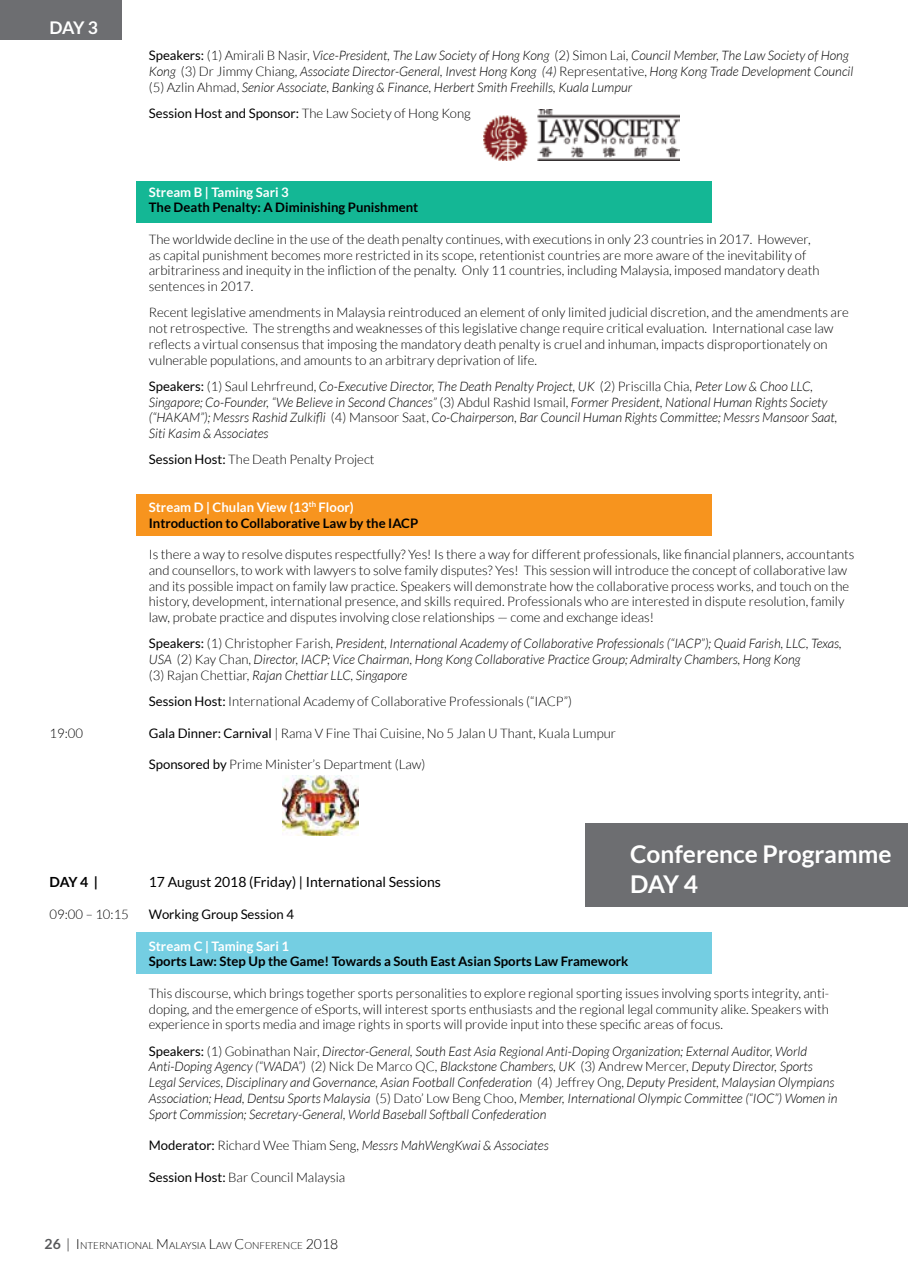
<style>
.page{position:relative;width:908px;height:1285px;background:#fff}
.page>*{position:absolute;margin:0;border:0;box-sizing:border-box;transform-origin:0 0}
.t1{font:700 24.5px/29.4px "Lato";color:#fff}
.t2{font:700 17.5px "Lato";color:#fff}
.t3{font:14px "Lato";color:#000}
.t4{font:700 14px "Lato";color:#000}
.t5{font:300 13.12px/15.8px "Lato";color:#000}
.t6{font:italic 300 13.12px/15.8px "Lato";color:#000}
.t7{font:700 13.12px/15.8px "Lato";color:#000}
.t8{font:700 13.12px "Lato";color:#fff}
.t9{font:13.12px "Lato";color:#000}
.t10{font:300 9.8px "Lato";color:#000}
.s1{font-weight:400;font-style:normal}
.s2{font-style:normal}
.s3{font-weight:400}
.s4{color:#fff}
.s5{font-weight:700;font-size:14px;color:#58595b}
.s6{font-size:14px}
</style>
<div class="page">
<div style="left:136px;top:932px;width:576px;height:42px;background:#74cee2"></div>
<div style="left:136px;top:181px;width:576px;height:42px;background:#14b795"></div>
<div style="left:0;top:0;width:122px;height:40px;background:#6d6e71"></div>
<div style="left:136px;top:494px;width:576px;height:42px;background:#f7941e"></div>
<img style="left:484px;top:110px;width:196px;height:50px">
<div style="left:585px;top:823px;width:323px;height:84px;background:#6d6e71"></div>
<img style="left:283px;top:776px;width:76px;height:59px">
<h2 class="t2" style="left:50px;top:18px;width:50px">DAY 3</h2>
<p class="t6" style="left:149px;top:48px;width:706px"><span class="s1">Speakers:</span> <span class="s2">(1) Amirali B Nasir,</span> Vice-President, The Law Society of Hong Kong <span class="s2">(2) Simon Lai,</span> Council Member, The Law Society of Hong<br>Kong <span class="s2">(3) Dr Jimmy Chiang,</span> Associate Director-General, Invest Hong Kong (4) <span class="s2">Representative,</span> Hong Kong Trade Development Council <span class="s2">(5) Azlin Ahmad,</span> Senior Associate, Banking &amp; Finance, Herbert Smith Freehills, Kuala Lumpur</p>
<p class="t5" style="left:149px;top:105px;width:323px"><span class="s3">Session Host and Sponsor:</span> The Law Society of Hong Kong</p>
<p class="t8" style="left:149px;top:184px;width:141px">Stream B | Taming Sari 3</p>
<p class="t7" style="left:149px;top:200px;width:271px">The Death Penalty: A Diminishing Punishment</p>
<p class="t5" style="left:149px;top:231px;width:672px">The worldwide decline in the use of the death penalty continues, with executions in only 23 countries in 2017. However, as capital punishment becomes more restricted in its scope, retentionist countries are more aware of the inevitability of arbitrariness and inequity in the infliction of the penalty. Only 11 countries, including Malaysia, imposed mandatory death sentences in 2017.</p>
<p class="t5" style="left:149px;top:305px;width:701px">Recent legislative amendments in Malaysia reintroduced an element of only limited judicial discretion, and the amendments are not retrospective. The strengths and weaknesses of this legislative change require critical evaluation. International case law reflects a virtual consensus that imposing the mandatory death penalty is cruel and inhuman, impacts disproportionately on vulnerable populations, and amounts to an arbitrary deprivation of life.</p>
<p class="t6" style="left:149px;top:379px;width:690px"><span class="s1">Speakers:</span> <span class="s2">(1) Saul Lehrfreund,</span> Co-Executive Director, The Death Penalty Project, UK <span class="s2">(2) Priscilla Chia,</span> Peter Low &amp; Choo LLC, Singapore; Co-Founder, “We Believe in Second Chances” <span class="s2">(3) Abdul Rashid Ismail,</span> Former President, National Human Rights Society (“HAKAM”); Messrs Rashid Zulkifli <span class="s2">(4) Mansoor Saat,</span> Co-Chairperson, Bar Council Human Rights Committee; Messrs Mansoor Saat, Siti Kasim &amp; Associates</p>
<p class="t5" style="left:149px;top:452px;width:227px"><span class="s3">Session Host:</span> The Death Penalty Project</p>
<p class="t7" style="left:149px;top:499px;width:271px"><span class="s4">Stream D | Chulan View (13</span><sup>th</sup> <span class="s4">Floor)<br></span>Introduction to Collaborative Law by the IACP</p>
<p class="t5" style="left:149px;top:546px;width:707px">Is there a way to resolve disputes respectfully? Yes! Is there a way for different professionals, like financial planners, accountants and counsellors, to work with lawyers to solve family disputes? Yes! This session will introduce the concept of collaborative law and its possible impact on family law practice. Speakers will demonstrate how the collaborative process works, and touch on the history, development, international presence, and skills required. Professionals who are interested in dispute resolution, family law, probate practice and disputes involving close relationships — come and exchange ideas!</p>
<p class="t6" style="left:149px;top:636px;width:694px"><span class="s1">Speakers:</span> <span class="s2">(1) Christopher Farish,</span> President, International Academy of Collaborative Professionals (“IACP”); Quaid Farish, LLC, Texas,<br>USA <span class="s2">(2) Kay Chan,</span> Director, IACP; Vice Chairman, Hong Kong Collaborative Practice Group; Admiralty Chambers, Hong Kong<br><span class="s2">(3) Rajan Chettiar,</span> Rajan Chettiar LLC, Singapore</p>
<p class="t5" style="left:149px;top:693px;width:425px"><span class="s3">Session Host:</span> International Academy of Collaborative Professionals (“IACP”)</p>
<p class="t5" style="left:50px;top:725px;width:35px">19:00</p>
<p class="t5" style="left:149px;top:725px;width:469px"><span class="s3">Gala Dinner: Carnival</span> | Rama V Fine Thai Cuisine, No 5 Jalan U Thant, Kuala Lumpur</p>
<p class="t5" style="left:149px;top:756px;width:278px"><span class="s3">Sponsored by</span> Prime Minister’s Department (Law)</p>
<h1 class="t1" style="left:630px;top:839px;width:263px">Conference Programme<br>DAY 4</h1>
<p class="t4" style="left:50px;top:873px;width:50px">DAY 4 |</p>
<p class="t3" style="left:149px;top:874px;width:294px">17 August 2018 (Friday) | International Sessions</p>
<p class="t5" style="left:50px;top:906px;width:81px">09:00 – 10:15</p>
<p class="t9" style="left:149px;top:907px;width:147px">Working Group Session 4</p>
<p class="t8" style="left:149px;top:938px;width:142px">Stream C | Taming Sari 1</p>
<p class="t7" style="left:149px;top:953px;width:481px">Sports Law: Step Up the Game! Towards a South East Asian Sports Law Framework</p>
<p class="t5" style="left:149px;top:985px;width:682px;text-align:justify">This discourse, which brings together sports personalities to explore regional sporting issues involving sports integrity, anti&shy;doping, and the emergence of eSports, will interest sports enthusiasts and the regional legal community alike. Speakers with experience in sports media and image rights in sports will provide input into these specific areas of focus.</p>
<p class="t6" style="left:149px;top:1043px;width:690px"><span class="s1">Speakers:</span> <span class="s2">(1) Gobinathan Nair,</span> Director-General, South East Asia Regional Anti-Doping Organization; External Auditor, World Anti-Doping Agency (“WADA”) <span class="s2">(2) Nick De Marco QC,</span> Blackstone Chambers, UK <span class="s2">(3) Andrew Mercer,</span> Deputy Director, Sports Legal Services, Disciplinary and Governance, Asian Football Confederation <span class="s2">(4) Jeffrey Ong,</span> Deputy President, Malaysian Olympians Association; Head, Dentsu Sports Malaysia <span class="s2">(5) Dato’ Low Beng Choo,</span> Member, International Olympic Committee (“IOC”) Women in Sport Commission; Secretary-General, World Baseball Softball Confederation</p>
<p class="t6" style="left:149px;top:1138px;width:401px"><span class="s1">Moderator:</span> <span class="s2">Richard Wee Thiam Seng,</span> Messrs MahWengKwai &amp; Associates</p>
<p class="t5" style="left:149px;top:1169px;width:198px"><span class="s3">Session Host:</span> Bar Council Malaysia</p>
<p class="t10" style="left:45px;top:1240px;width:295px"><span class="s5">26</span> <span class="s6">|</span> <span class="s6">I</span>NTERNATI ONAL <span class="s6">M</span>ALAYSIA <span class="s6">L</span>AW <span class="s6">C</span>ONFERENCE <span class="s6">2018</span></p>
</div>
